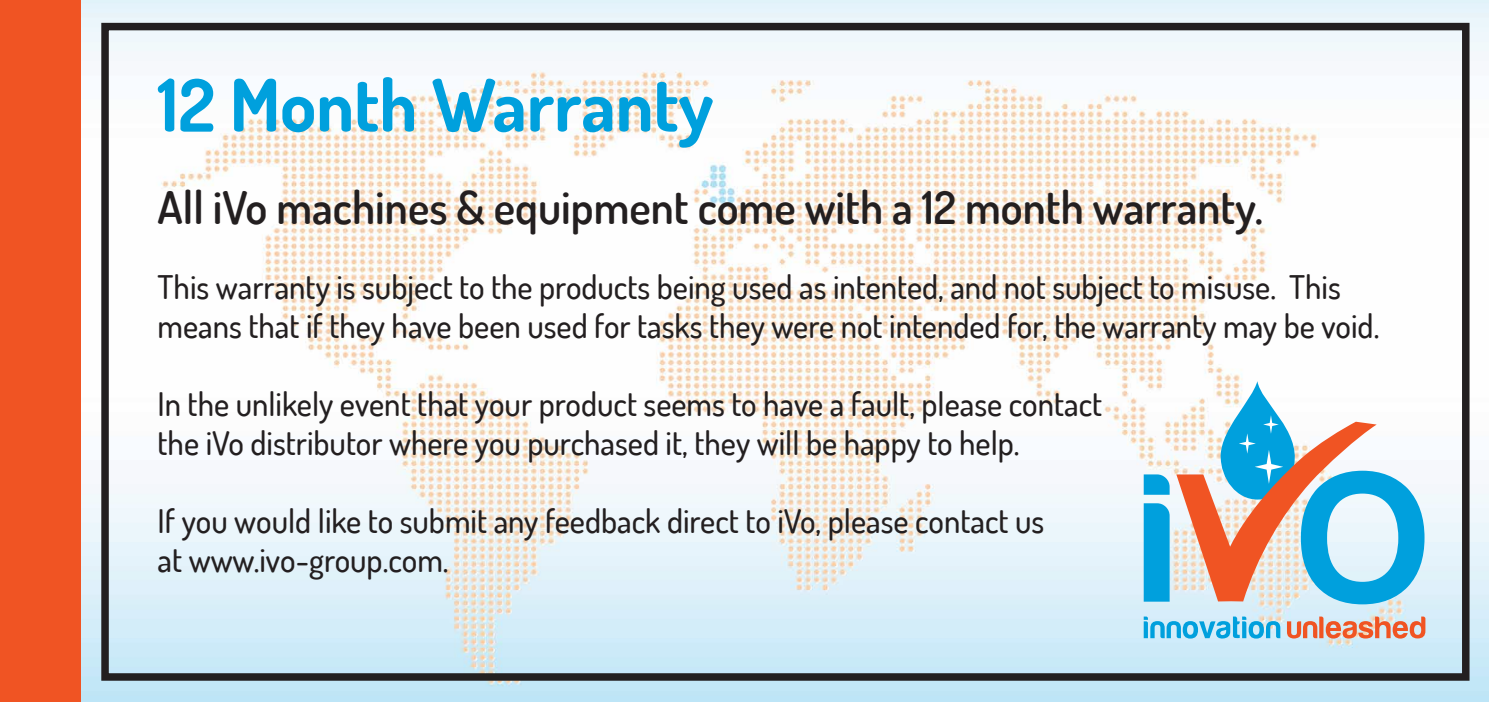
<style>
.page{position:relative;width:1489px;height:702px;background:#fff}
.page>*{position:absolute;margin:0;border:0;box-sizing:border-box;transform-origin:0 0}
.t1{font:700 72.5px "Dosis";color:#00a0dd}
.t2{font:600 45px "Dosis";color:#231f20}
.t3{font:500 32.5px/39px "Dosis";color:#231f20}
</style>
<div class="page">
<img style="left:81px;top:0;width:1407px;height:702px">
<svg style="left:1143px;top:474px;width:26px;height:20px"></svg>
<div style="left:1143px;top:503px;width:26px;height:98px;background:#00a0dd"></div>
<svg style="left:1176px;top:381px;width:248px;height:223px"></svg>
<svg style="left:1143px;top:616px;width:137px;height:22px;background:#76c9ea"></svg>
<svg style="left:1286px;top:616px;width:139px;height:22px;background:#e2a492"></svg>
<div style="left:0;top:0;width:81px;height:702px;background:#f05423"></div>
<div style="left:101px;top:23px;width:1368px;height:657px;border:8px solid #231f20"></div>
<h1 class="t1" style="left:158px;top:58px;width:557px">12 Month Warranty</h1>
<h2 class="t2" style="left:158px;top:178px;width:1107px">All iVo machines &amp; equipment come with a 12 month warranty.</h2>
<p class="t3" style="left:158px;top:267px;width:1223px">This warranty is subject to the products being used as intented, and not subject to misuse. This means that if they have been used for tasks they were not intended for, the warranty may be void.</p>
<p class="t3" style="left:158px;top:384px;width:946px">In the unlikely event that your product seems to have a fault, please contact the iVo distributor where you purchased it, they will be happy to help.</p>
<p class="t3" style="left:158px;top:501px;width:888px">If you would like to submit any feedback direct to iVo, please contact us at www.ivo-group.com.</p>
</div>
